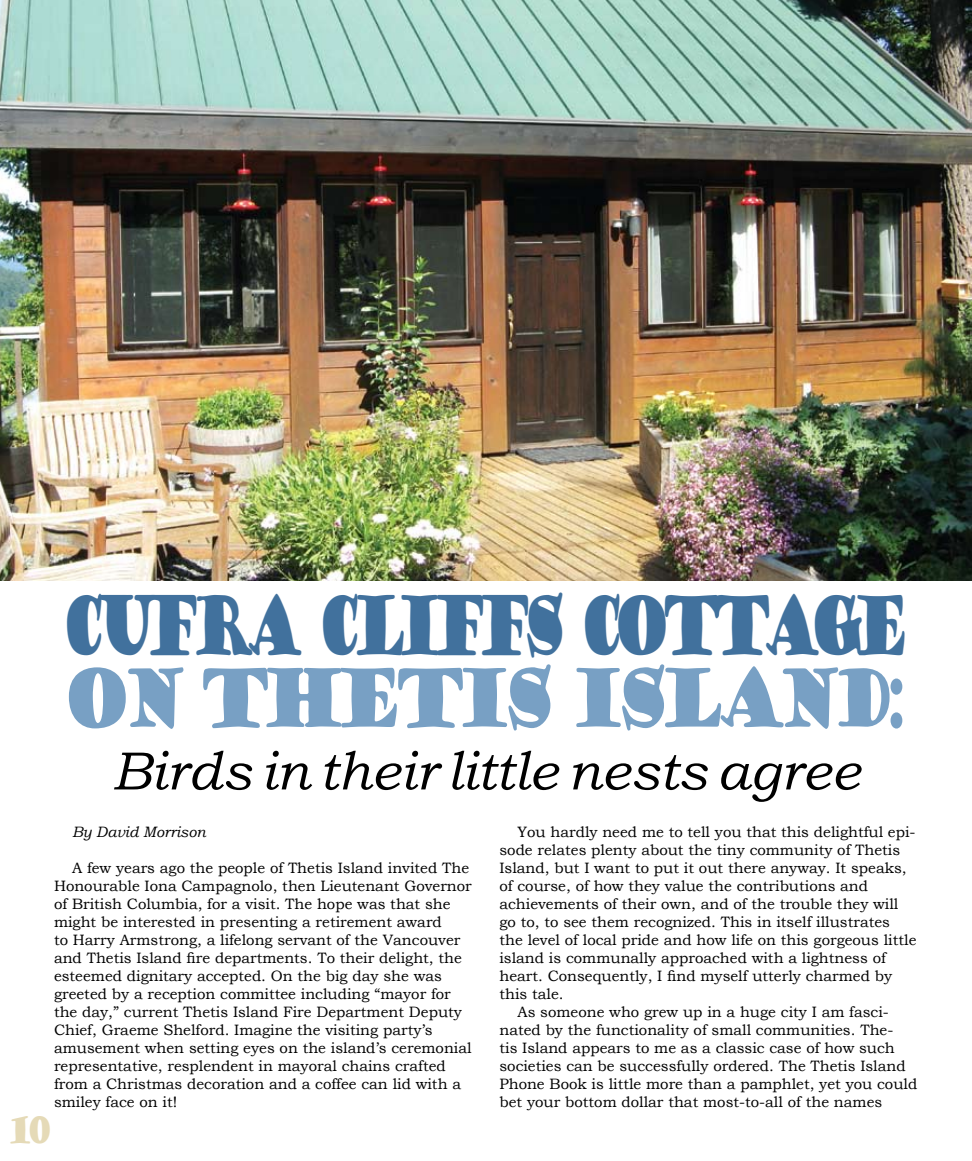
<style>
.page{position:relative;width:972px;height:1161px;background:#fff}
.page>*{position:absolute;margin:0;border:0;box-sizing:border-box;transform-origin:0 0}
.t1{font:78.75px "Goudy Stout";letter-spacing:-.25em;color:#41719d;scale:.6 1}
.t2{font:78.75px "Goudy Stout";letter-spacing:-.2em;color:#78a0c4;scale:.72 1}
.t3{font:italic 54px "Bookman Old Style";color:#000}
.t4{font:36px "Goudy Stout";color:#e5dab7;scale:.75 1}
.t5{font:15px/18px "Bookman Old Style";color:#000}
.t6{font:italic 15px "Bookman Old Style";color:#000}
</style>
<div class="page">
<img style="left:0;top:0;width:972px;height:580px">
<h1 class="t1" style="left:61px;top:574px;width:1418px">CUFRA CLIFFS COTTAGE</h1>
<h1 class="t2" style="left:63px;top:646px;width:1175px">ON THETIS ISLAND:</h1>
<h2 class="t3" style="left:112px;top:734px;width:750px">Birds in their little nests agree</h2>
<p class="t6" style="left:72px;top:822px;width:135px">By David Morrison</p>
<p class="t5" style="left:54px;top:859px;width:419px;text-indent:18px">A few years ago the people of Thetis Island invited The Honourable Iona Campagnolo, then Lieutenant Governor of British Columbia, for a visit. The hope was that she might be interested in presenting a retirement award<br>to Harry Armstrong, a lifelong servant of the Vancouver and Thetis Island fire departments. To their delight, the esteemed dignitary accepted. On the big day she was greeted by a reception committee including “mayor for the day,” current Thetis Island Fire Department Deputy Chief, Graeme Shelford. Imagine the visiting party’s amusement when setting eyes on the island’s ceremonial representative, resplendent in mayoral chains crafted from a Christmas decoration and a coffee can lid with a smiley face on it!</p>
<h3 class="t4" style="left:9px;top:1106px;width:57px">10</h3>
<p class="t5" style="left:518px;top:823px;width:400px">You hardly need me to tell you that this delightful epi-</p>
<p class="t5" style="left:499px;top:841px;width:402px">sode relates plenty about the tiny community of Thetis</p>
<p class="t5" style="left:499px;top:859px;width:409px">Island, but I want to put it out there anyway. It speaks,</p>
<p class="t5" style="left:499px;top:877px;width:370px">of course, of how they value the contributions and</p>
<p class="t5" style="left:499px;top:895px;width:400px">achievements of their own, and of the trouble they will</p>
<p class="t5" style="left:499px;top:913px;width:392px">go to, to see them recognized. This in itself illustrates</p>
<p class="t5" style="left:499px;top:931px;width:418px">the level of local pride and how life on this gorgeous little</p>
<p class="t5" style="left:499px;top:949px;width:388px">island is communally approached with a lightness of</p>
<p class="t5" style="left:499px;top:967px;width:394px">heart. Consequently, I find myself utterly charmed by</p>
<p class="t5" style="left:499px;top:985px;width:66px">this tale.</p>
<p class="t5" style="left:518px;top:1003px;width:373px">As someone who grew up in a huge city I am fasci-</p>
<p class="t5" style="left:499px;top:1021px;width:395px">nated by the functionality of small communities. The-</p>
<p class="t5" style="left:499px;top:1039px;width:397px">tis Island appears to me as a classic case of how such</p>
<p class="t5" style="left:499px;top:1057px;width:408px">societies can be successfully ordered. The Thetis Island</p>
<p class="t5" style="left:499px;top:1075px;width:419px">Phone Book is little more than a pamphlet, yet you could</p>
<p class="t5" style="left:499px;top:1093px;width:384px">bet your bottom dollar that most-to-all of the names</p>
</div>
